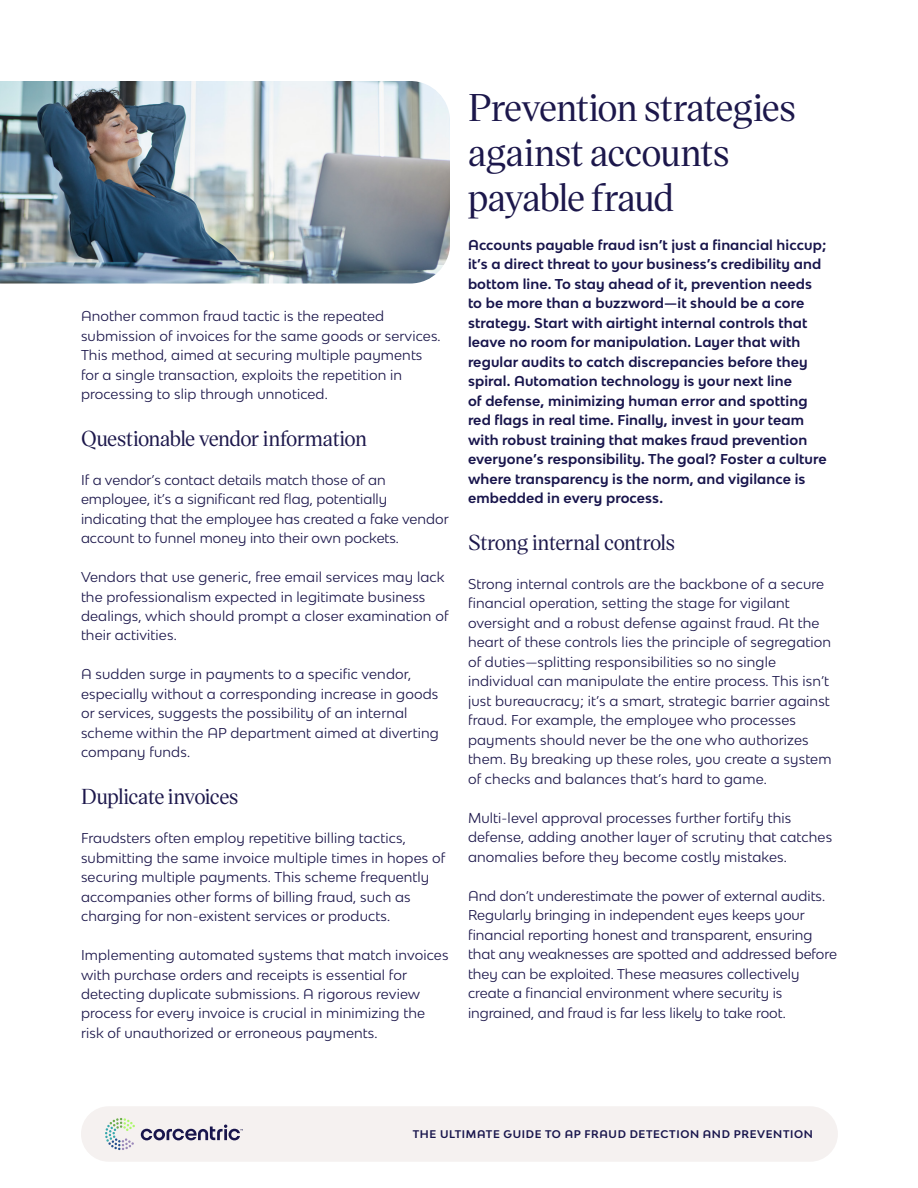
<style>
.page{position:relative;width:918px;height:1188px;background:#fff}
.page>*{position:absolute;margin:0;border:0;box-sizing:border-box;transform-origin:0 0}
.t1{font:500 37.5px/45px "Victor Serif 50";letter-spacing:-.03em;color:#1c174b}
.t2{font:500 21px "Victor Serif 50";letter-spacing:-.035em;color:#1c174b}
.t3{font:13.5px/19.5px "Bw Modelica SS01";letter-spacing:.01em;color:#1c174b}
.t4{font:700 13.5px/19.5px "Bw Modelica SS01";letter-spacing:.01em;color:#18154c}
.t5{font:700 10.5px "Bw Modelica SS01";letter-spacing:.06em;color:#18154c}
</style>
<div class="page">
<div style="left:81px;top:1106px;width:757px;height:56px;background:#f5f1f0;border-radius:28px"></div>
<svg style="left:141px;top:1125px;width:102px;height:15px"></svg>
<svg style="left:105px;top:1118px;width:30px;height:32px"></svg>
<img style="left:0;top:81px;width:450px;height:203px">
<p class="t3" style="left:81px;top:306px;width:361px">Another common fraud tactic is the repeated submission of invoices for the same goods or services.<br>This method, aimed at securing multiple payments for a single transaction, exploits the repetition in processing to slip through unnoticed.</p>
<h2 class="t2" style="left:81px;top:424px;width:288px">Questionable vendor information</h2>
<p class="t3" style="left:81px;top:469px;width:369px">If a vendor’s contact details match those of an employee, it’s a significant red flag, potentially indicating that the employee has created a fake vendor account to funnel money into their own pockets.</p>
<p class="t3" style="left:81px;top:567px;width:369px">Vendors that use generic, free email services may lack the professionalism expected in legitimate business dealings, which should prompt a closer examination of their activities.</p>
<p class="t3" style="left:81px;top:664px;width:359px">A sudden surge in payments to a specific vendor, especially without a corresponding increase in goods or services, suggests the possibility of an internal scheme within the AP department aimed at diverting company funds.</p>
<h2 class="t2" style="left:81px;top:782px;width:159px">Duplicate invoices</h2>
<p class="t3" style="left:81px;top:828px;width:366px">Fraudsters often employ repetitive billing tactics, submitting the same invoice multiple times in hopes of securing multiple payments. This scheme frequently accompanies other forms of billing fraud, such as charging for non-existent services or products.</p>
<p class="t3" style="left:81px;top:945px;width:369px">Implementing automated systems that match invoices with purchase orders and receipts is essential for detecting duplicate submissions. A rigorous review process for every invoice is crucial in minimizing the risk of unauthorized or erroneous payments.</p>
<h1 class="t1" style="left:468px;top:83px;width:329px">Prevention strategies against accounts payable fraud</h1>
<p class="t4" style="left:468px;top:235px;width:360px">Accounts payable fraud isn’t just a financial hiccup; it’s a direct threat to your business’s credibility and bottom line. To stay ahead of it, prevention needs to be more than a buzzword—it should be a core strategy. Start with airtight internal controls that leave no room for manipulation. Layer that with regular audits to catch discrepancies before they spiral. Automation technology is your next line<br>of defense, minimizing human error and spotting red flags in real time. Finally, invest in your team with robust training that makes fraud prevention everyone’s responsibility. The goal? Foster a culture where transparency is the norm, and vigilance is embedded in every process.</p>
<h2 class="t2" style="left:468px;top:528px;width:208px">Strong internal controls</h2>
<p class="t3" style="left:468px;top:574px;width:365px">Strong internal controls are the backbone of a secure financial operation, setting the stage for vigilant oversight and a robust defense against fraud. At the heart of these controls lies the principle of segregation of duties—splitting responsibilities so no single individual can manipulate the entire process. This isn’t just bureaucracy; it’s a smart, strategic barrier against fraud. For example, the employee who processes payments should never be the one who authorizes them. By breaking up these roles, you create a system of checks and balances that’s hard to game.</p>
<p class="t3" style="left:468px;top:808px;width:366px">Multi-level approval processes further fortify this defense, adding another layer of scrutiny that catches anomalies before they become costly mistakes.</p>
<p class="t3" style="left:468px;top:886px;width:371px">And don’t underestimate the power of external audits.<br>Regularly bringing in independent eyes keeps your financial reporting honest and transparent, ensuring that any weaknesses are spotted and addressed before they can be exploited. These measures collectively create a financial environment where security is ingrained, and fraud is far less likely to take root.</p>
<p class="t5" style="left:413px;top:1127px;width:402px">THE ULTIMATE GUIDE TO AP FRAUD DETECTION AND PREVENTION</p>
</div>
